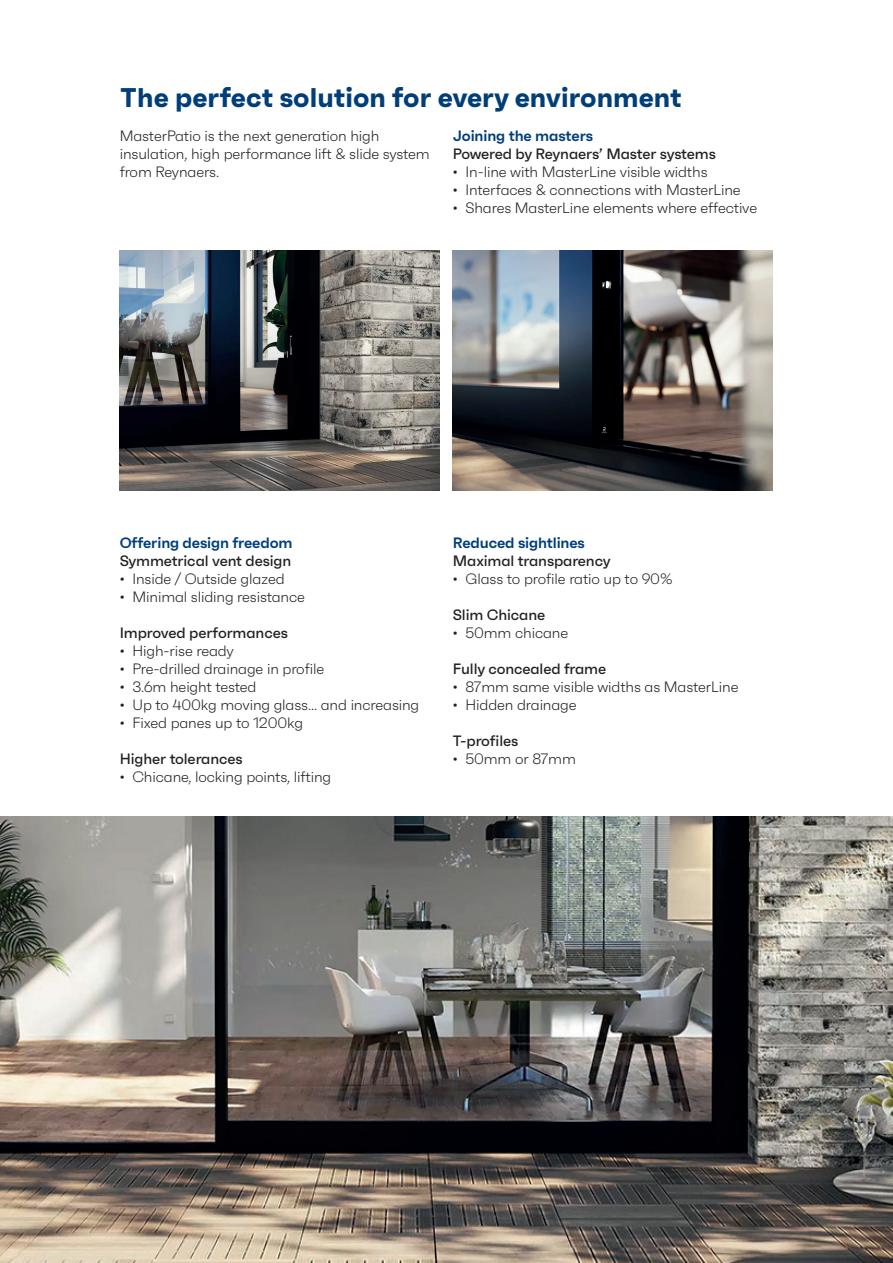
<style>
.page{position:relative;width:893px;height:1263px;background:#fff}
.page>*{position:absolute;margin:0;border:0;box-sizing:border-box;transform-origin:0 0}
.t1{font:700 27px "Faktum";color:#003e7a}
.t2{font:300 15px/18px "Faktum";letter-spacing:-.01em;color:#231f20}
.t3{font:500 15px "Faktum";letter-spacing:-.01em;color:#231f20}
.t4{font:600 15px "Faktum";letter-spacing:-.01em;color:#003e7a}
</style>
<div class="page">
<img style="left:0;top:816px;width:893px;height:447px">
<img style="left:452px;top:251px;width:320px;height:239px">
<img style="left:119px;top:251px;width:320px;height:239px">
<h1 class="t1" style="left:120px;top:80px;width:563px">The perfect solution for every environment</h1>
<p class="t2" style="left:120px;top:126px;width:312px">MasterPatio is the next generation high insulation, high performance lift &amp; slide system from Reynaers.</p>
<p class="t4" style="left:453px;top:126px;width:142px">Joining the masters</p>
<p class="t3" style="left:453px;top:144px;width:265px">Powered by Reynaers’ Master systems</p>
<p class="t2" style="left:453px;top:162px;width:256px">• In-line with MasterLine visible widths</p>
<p class="t2" style="left:453px;top:180px;width:289px">• Interfaces &amp; connections with MasterLine</p>
<p class="t2" style="left:453px;top:198px;width:306px">• Shares MasterLine elements where effective</p>
<p class="t4" style="left:120px;top:533px;width:174px">Offering design freedom</p>
<p class="t3" style="left:120px;top:551px;width:173px">Symmetrical vent design</p>
<p class="t2" style="left:120px;top:569px;width:166px">• Inside / Outside glazed</p>
<p class="t2" style="left:120px;top:587px;width:187px">• Minimal sliding resistance</p>
<p class="t3" style="left:120px;top:623px;width:170px">Improved performances</p>
<p class="t2" style="left:120px;top:641px;width:116px">• High-rise ready</p>
<p class="t2" style="left:120px;top:659px;width:206px">• Pre-drilled drainage in profile</p>
<p class="t2" style="left:120px;top:677px;width:138px">• 3.6m height tested</p>
<p class="t2" style="left:120px;top:695px;width:301px">• Up to 400kg moving glass... and increasing</p>
<p class="t2" style="left:120px;top:713px;width:185px">• Fixed panes up to 1200kg</p>
<p class="t3" style="left:120px;top:749px;width:124px">Higher tolerances</p>
<p class="t2" style="left:120px;top:767px;width:213px">• Chicane, locking points, lifting</p>
<p class="t4" style="left:453px;top:533px;width:134px">Reduced sightlines</p>
<p class="t3" style="left:453px;top:551px;width:159px">Maximal transparency</p>
<p class="t2" style="left:453px;top:569px;width:221px">• Glass to profile ratio up to 90%</p>
<p class="t3" style="left:453px;top:605px;width:94px">Slim Chicane</p>
<p class="t2" style="left:453px;top:623px;width:117px">• 50mm chicane</p>
<p class="t3" style="left:453px;top:659px;width:155px">Fully concealed frame</p>
<p class="t2" style="left:453px;top:677px;width:287px">• 87mm same visible widths as MasterLine</p>
<p class="t2" style="left:453px;top:695px;width:125px">• Hidden drainage</p>
<p class="t3" style="left:453px;top:731px;width:67px">T-profiles</p>
<p class="t2" style="left:453px;top:749px;width:125px">• 50mm or 87mm</p>
</div>
